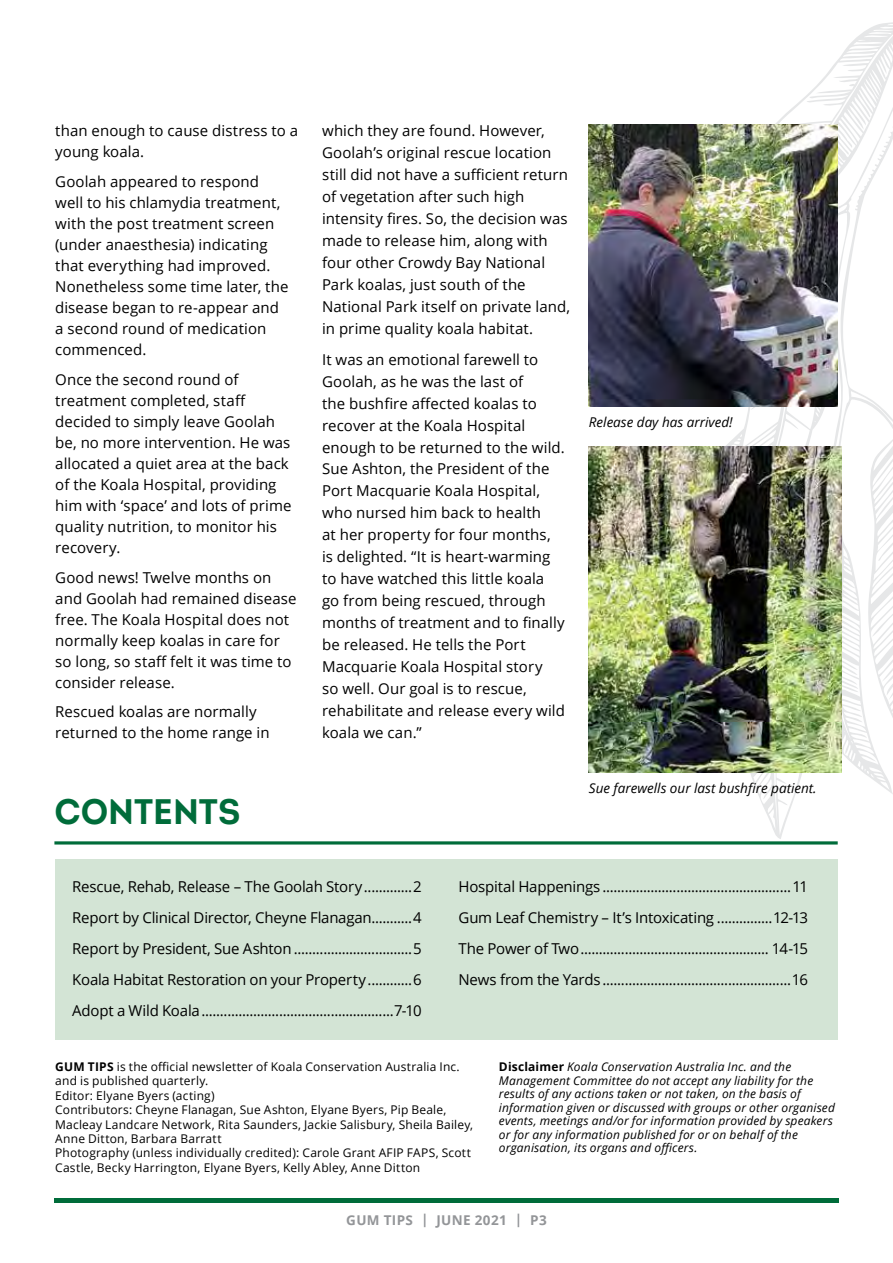
<style>
.page{position:relative;width:893px;height:1263px;background:#fff}
.page>*{position:absolute;margin:0;border:0;box-sizing:border-box;transform-origin:0 0}
.t1{font:700 34.5px "Intro";color:#006c3a}
.t2{font:15px/21px "Open Sans";letter-spacing:.005em;color:#000}
.t3{font:italic 13.5px "Open Sans";color:#000}
.t4{font:700 13.5px "Open Sans";letter-spacing:.025em;color:#939598}
.t5{font:12px/14.4px "Open Sans";letter-spacing:.015em;color:#000}
.t6{font:italic 12px/13.5px "Open Sans";letter-spacing:.015em;color:#000}
.s1{font-weight:700}
.s2{font-weight:700;font-style:normal}
</style>
<div class="page">
<div style="left:54px;top:1198px;width:785px;height:5px;background:#006c3a"></div>
<svg style="left:632px;top:22px;width:261px;height:817px"></svg>
<div style="left:55px;top:859px;width:783px;height:181px;background:#d3e4d5"></div>
<hr style="left:54px;top:841px;width:784px;height:3px;background:#006c3a">
<img style="left:589px;top:447px;width:253px;height:326px">
<img style="left:589px;top:125px;width:249px;height:282px">
<p class="t2" style="left:55px;top:120px;width:244px">than enough to cause distress to a young koala.</p>
<p class="t2" style="left:55px;top:171px;width:235px">Goolah appeared to respond well to his chlamydia treatment, with the post treatment screen (under anaesthesia) indicating that everything had improved.<br>Nonetheless some time later, the disease began to re-appear and a second round of medication commenced.</p>
<p class="t2" style="left:55px;top:368px;width:238px">Once the second round of treatment completed, staff decided to simply leave Goolah be, no more intervention. He was allocated a quiet area at the back of the Koala Hospital, providing him with ‘space’ and lots of prime quality nutrition, to monitor his recovery.</p>
<p class="t2" style="left:55px;top:566px;width:243px">Good news! Twelve months on and Goolah had remained disease free. The Koala Hospital does not normally keep koalas in care for so long, so staff felt it was time to consider release.</p>
<p class="t2" style="left:55px;top:701px;width:216px">Rescued koalas are normally returned to the home range in</p>
<h1 class="t1" style="left:54px;top:790px;width:188px">CONTENTS</h1>
<p class="t2" style="left:322px;top:119px;width:249px;line-height:22px">which they are found. However, Goolah’s original rescue location still did not have a sufficient return of vegetation after such high intensity fires. So, the decision was made to release him, along with four other Crowdy Bay National Park koalas, just south of the National Park itself on private land, in prime quality koala habitat.</p>
<p class="t2" style="left:322px;top:348px;width:244px;line-height:21.9px">It was an emotional farewell to<br>Goolah, as he was the last of<br>the bushfire affected koalas to recover at the Koala Hospital enough to be returned to the wild.<br>Sue Ashton, the President of the<br>Port Macquarie Koala Hospital, who nursed him back to health<br>at her property for four months, is delighted. “It is heart-warming to have watched this little koala go from being rescued, through months of treatment and to finally be released. He tells the Port<br>Macquarie Koala Hospital story<br>so well. Our goal is to rescue, rehabilitate and release every wild koala we can.”</p>
<p class="t3" style="left:589px;top:413px;width:145px">Release day has arrived!</p>
<p class="t3" style="left:589px;top:778px;width:229px">Sue farewells our last bushfire patient.</p>
<p class="t2" style="left:72px;top:871px;width:351px;line-height:31px;text-align:justify">Rescue, Rehab, Release – The Goolah Story.............2<br>Report by Clinical Director, Cheyne Flanagan...........4<br>Report by President, Sue Ashton ................................5<br>Koala Habitat Restoration on your Property............6<br>Adopt a Wild Koala....................................................7-10</p>
<p class="t2" style="left:459px;top:871px;width:351px;line-height:31px;text-align:justify">Hospital Happenings ...................................................11<br>Gum Leaf Chemistry – It’s Intoxicating ...............12-13<br>The Power of Two................................................... 14-15<br>News from the Yards ...................................................16</p>
<p class="t5" style="left:55px;top:1059px;width:419px"><span class="s1">GUM TIPS</span> is the official newsletter of Koala Conservation Australia Inc. and is published quarterly.<br>Editor: Elyane Byers (acting)<br>Contributors: Cheyne Flanagan, Sue Ashton, Elyane Byers, Pip Beale, Macleay Landcare Network, Rita Saunders, Jackie Salisbury, Sheila Bailey, Anne Ditton, Barbara Barratt<br>Photography (unless individually credited): Carole Grant AFIP FAPS, Scott Castle, Becky Harrington, Elyane Byers, Kelly Abley, Anne Ditton</p>
<p class="t6" style="left:499px;top:1059px;width:337px"><span class="s2">Disclaimer</span> Koala Conservation Australia Inc. and the Management Committee do not accept any liability for the results of any actions taken or not taken, on the basis of information given or discussed with groups or other organised events, meetings and/or for information provided by speakers or for any information published for or on behalf of the organisation, its organs and officers.</p>
<p class="t4" style="left:346px;top:1210px;width:202px">GUM TIPS | JUNE 2021 | P3</p>
</div>
